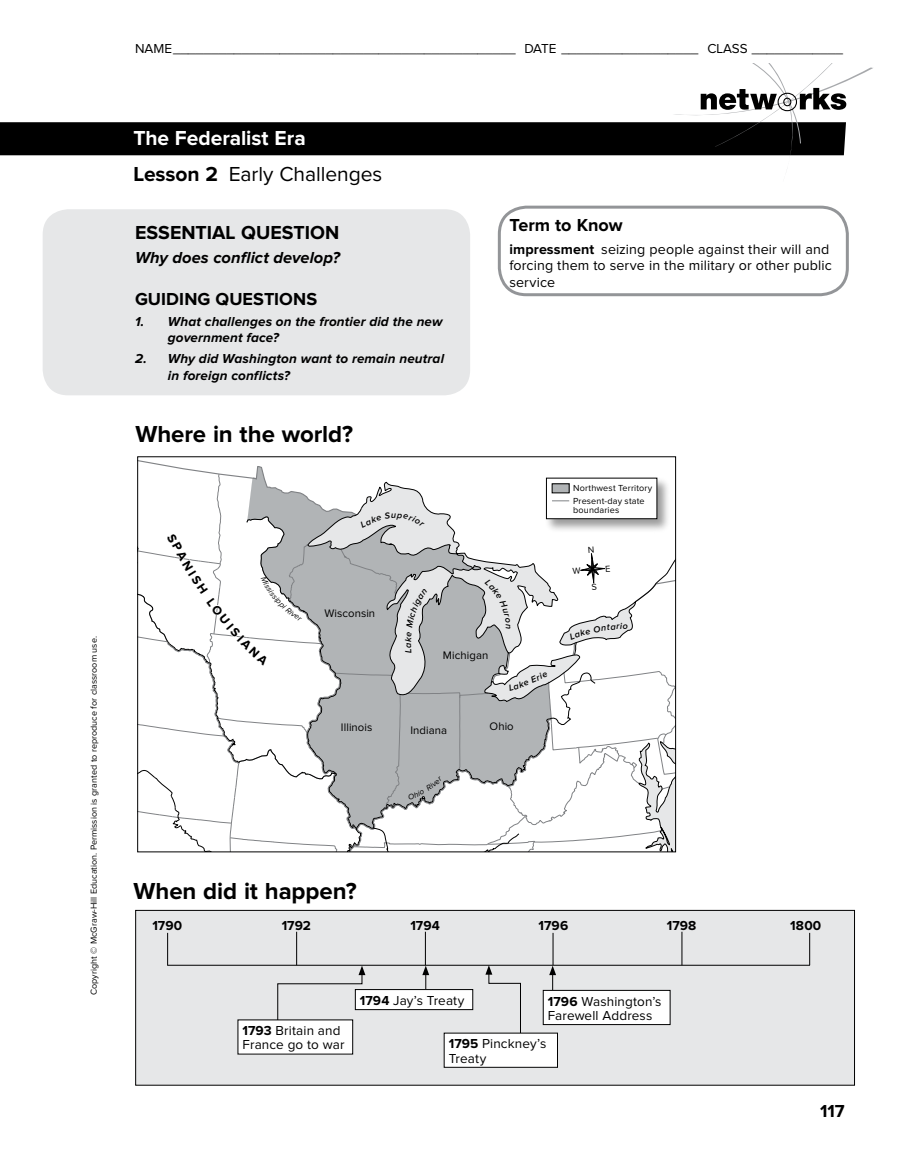
<style>
.page{position:relative;width:918px;height:1175px;background:#fff}
.page>*{position:absolute;margin:0;border:0;box-sizing:border-box;transform-origin:0 0}
.t1{font:700 24px "Proxima Nova";letter-spacing:-.005em;color:#000}
.t2{font:21px "Proxima Nova";letter-spacing:-.005em;color:#000}
.t3{font:700 21px "Proxima Nova";letter-spacing:-.005em;color:#fff}
.t4{font:700 19.5px "Proxima Nova";color:#000}
.t5{font:700 18px "Proxima Nova";color:#000}
.t6{font:italic 700 16.5px "Proxima Nova";color:#000}
.t7{font:14.25px/16.5px "Proxima Nova";letter-spacing:.01em;color:#000}
.t8{font:13.5px/14.2px "Proxima Nova";letter-spacing:.01em;color:#000}
.t9{font:italic 700 13.5px/16.5px "Proxima Nova";letter-spacing:.01em;color:#000}
.t10{font:700 13.5px "Proxima Nova";letter-spacing:.01em;color:#000}
.t11{font:11.4px "Proxima Nova";letter-spacing:.005em;color:#000}
.t12{font:9.15px/12.5px "Proxima Nova";letter-spacing:.015em;color:#000}
.t13{font:9px "Proxima Nova";color:#000}
.s1{font-weight:700}
</style>
<div class="page">
<svg style="left:0;top:63px;width:873px;height:93px"></svg>
<div style="left:136px;top:910px;width:719px;height:175px;background:#e6e7e8"></div>
<div style="left:135px;top:910px;width:720px;height:175px;border:1px solid #000"></div>
<div style="left:41px;top:208px;width:431px;height:189px;background:#e6e7e8;border-radius:27px"></div>
<div style="left:40px;top:206px;width:433px;height:192px;border:3px solid #fff;border-radius:27px"></div>
<div style="left:498px;top:206px;width:351px;height:90px;border:3px solid #939598;border-radius:27px"></div>
<hr style="left:168px;top:964px;width:642px;height:1px;background:#000">
<hr style="left:167px;top:932px;width:1px;height:33px;background:#000">
<hr style="left:296px;top:931px;width:1px;height:34px;background:#000">
<hr style="left:425px;top:931px;width:1px;height:34px;background:#000">
<hr style="left:682px;top:931px;width:1px;height:34px;background:#000">
<hr style="left:553px;top:932px;width:1px;height:33px;background:#000">
<hr style="left:809px;top:932px;width:1px;height:33px;background:#000">
<hr style="left:425px;top:972px;width:1px;height:31px;background:#000">
<svg style="left:422px;top:965px;width:7px;height:10px"></svg>
<hr style="left:552px;top:972px;width:1px;height:31px;background:#000">
<svg style="left:549px;top:965px;width:7px;height:10px"></svg>
<div style="left:355px;top:989px;width:118px;height:20px;background:#fff"></div>
<div style="left:355px;top:989px;width:118px;height:21px;border:1px solid #000"></div>
<div style="left:543px;top:990px;width:127px;height:34px;background:#fff"></div>
<div style="left:543px;top:990px;width:127px;height:35px;border:1px solid #000"></div>
<svg style="left:277px;top:965px;width:88px;height:73px"></svg>
<svg style="left:485px;top:965px;width:36px;height:67px"></svg>
<div style="left:444px;top:1033px;width:114px;height:34px;background:#fff"></div>
<div style="left:238px;top:1019px;width:115px;height:35px;background:#fff"></div>
<svg style="left:138px;top:457px;width:538px;height:395px"></svg>
<p class="t8" style="left:135px;top:41px;width:710px">NAME_____________________________________________ DATE __________________ CLASS ____________</p>
<h2 class="t3" style="left:133px;top:126px;width:174px">The Federalist Era</h2>
<h2 class="t2" style="left:133px;top:162px;width:251px"><span class="s1">Lesson 2</span> Early Challenges</h2>
<h3 class="t4" style="left:135px;top:221px;width:206px">ESSENTIAL QUESTION</h3>
<p class="t6" style="left:135px;top:248px;width:206px">Why does conflict develop?</p>
<h3 class="t5" style="left:135px;top:288px;width:184px">GUIDING QUESTIONS</h3>
<p class="t9" style="left:168px;top:313px;width:276px;text-indent:-33px">1. What challenges on the frontier did the new government face?</p>
<p class="t9" style="left:168px;top:351px;width:278px;text-indent:-33px">2. Why did Washington want to remain neutral in foreign conflicts?</p>
<h1 class="t1" style="left:135px;top:421px;width:219px">Where in the world?</h1>
<h3 class="t5" style="left:509px;top:215px;width:115px">Term to Know</h3>
<p class="t7" style="left:509px;top:241px;width:324px"><span class="s1">impressment</span> seizing people against their will and forcing them to serve in the military or other public service</p>
<p class="t12" style="left:573px;top:482px;width:81px">Northwest Territory<br>Present-day state</p>
<p class="t12" style="left:573px;top:503px;width:48px">boundaries</p>
<p class="t13" style="left:89px;top:995px;width:360px;rotate:-90deg">Copyright © McGraw-Hill Education. Permission is granted to reproduce for classroom use.</p>
<p class="t11" style="left:324px;top:606px;width:52px">Wisconsin</p>
<p class="t11" style="left:443px;top:648px;width:47px">Michigan</p>
<p class="t11" style="left:341px;top:721px;width:33px">Illinois</p>
<p class="t11" style="left:410px;top:723px;width:38px">Indiana</p>
<p class="t11" style="left:490px;top:719px;width:26px">Ohio</p>
<h1 class="t1" style="left:134px;top:877px;width:225px">When did it happen?</h1>
<p class="t10" style="left:152px;top:918px;width:31px">1790</p>
<p class="t10" style="left:282px;top:918px;width:31px">1792</p>
<p class="t10" style="left:410px;top:918px;width:31px">1794</p>
<p class="t10" style="left:539px;top:918px;width:31px">1796</p>
<p class="t10" style="left:667px;top:918px;width:31px">1798</p>
<p class="t10" style="left:790px;top:918px;width:33px">1800</p>
<p class="t8" style="left:243px;top:1023px;width:103px"><span class="s1">1793</span> Britain and<br>France go to war</p>
<p class="t8" style="left:360px;top:993px;width:106px"><span class="s1">1794</span> Jay’s Treaty</p>
<p class="t8" style="left:548px;top:994px;width:115px"><span class="s1">1796</span> Washington’s<br>Farewell Address</p>
<p class="t8" style="left:449px;top:1037px;width:99px"><span class="s1">1795</span> Pinckney’s<br>Treaty</p>
<h3 class="t5" style="left:820px;top:1100px;width:26px">117</h3>
</div>
